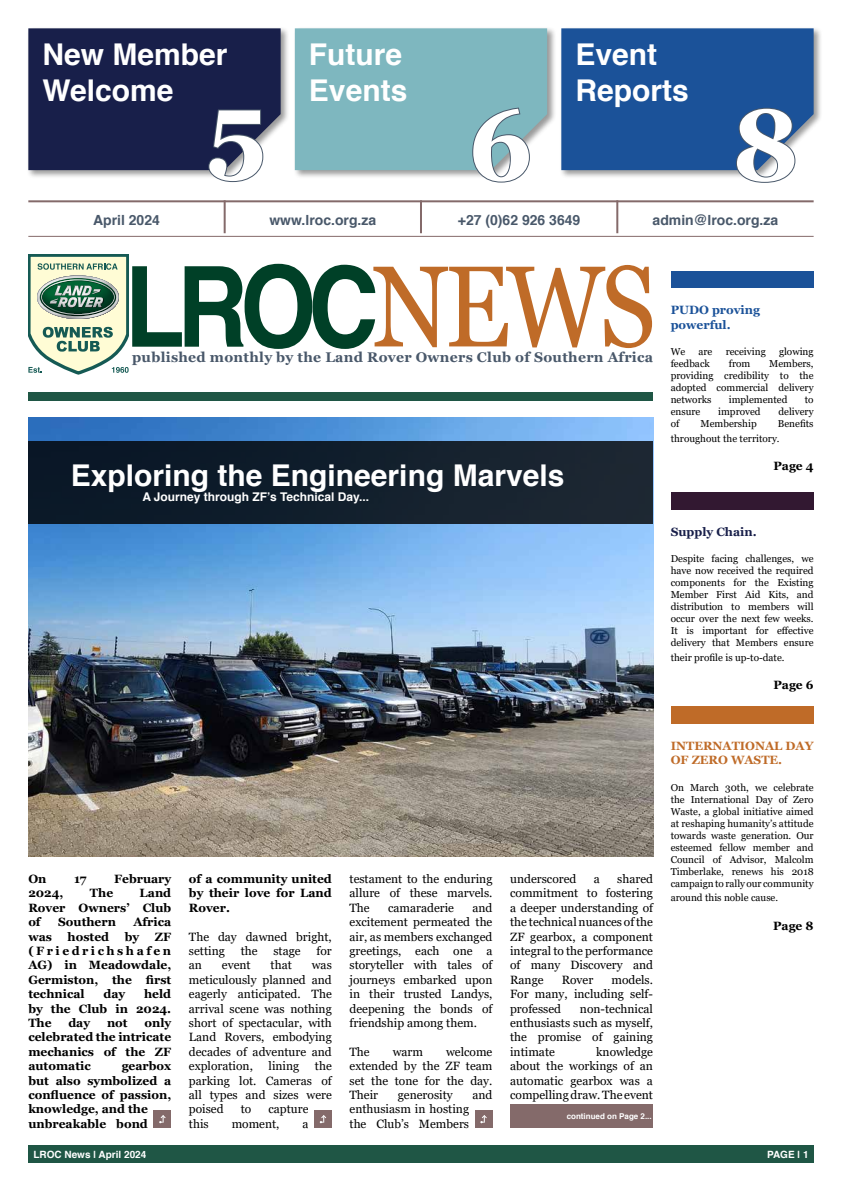
<style>
.page{position:relative;width:842px;height:1191px;background:#fff}
.page>*{position:absolute;margin:0;border:0;box-sizing:border-box;transform-origin:0 0}
.t1{font:700 111.7px "Helvetica";color:#004027;scale:.88 1}
.t2{font:700 100px "Georgia";color:#fff}
.t3{font:700 30px/36px "Helvetica";color:#fff}
.t4{font:700 14px "Helvetica";color:#49586a}
.t5{font:700 14px "Georgia";letter-spacing:.02em;color:#49586a}
.t6{font:12px/14.4px "Georgia";color:#000;text-align:justify}
.t7{font:700 12px/14.4px "Georgia";color:#000;text-align:justify}
.t8{font:700 12px "Helvetica";color:#fff}
.t9{font:700 12px/14.4px "Georgia";color:#bf6b28}
.t10{font:700 12px/14.4px "Georgia";color:#1b5299}
.t11{font:700 12px "Georgia";color:#181f4a}
.t12{font:10px/12px "Georgia";color:#000;text-align:justify}
.t13{font:700 10px "Helvetica";color:#fff}
.t14{font:700 8px "Helvetica";color:#fff}
.s1{font-family:"Georgia";font-weight:400;font-size:115px;color:#bf6b28}
</style>
<div class="page">
<div style="left:293px;top:26px;width:263px;height:153px;background:#000;opacity:.4"></div>
<hr style="left:28px;top:200px;width:786px;height:2px;background:#846a6a">
<hr style="left:224px;top:200px;width:2px;height:33px;background:#846a6a">
<hr style="left:420px;top:200px;width:2px;height:33px;background:#846a6a">
<hr style="left:616px;top:200px;width:2px;height:33px;background:#846a6a">
<hr style="left:28px;top:236px;width:786px;height:1px;background:#846a6a">
<div style="left:28px;top:392px;width:625px;height:9px;background:#1f5645"></div>
<svg style="left:28px;top:254px;width:100px;height:121px;background:#afc3ab"></svg>
<svg style="left:295px;top:28px;width:252px;height:155px;background:#88bac1"></svg>
<div style="left:559px;top:26px;width:264px;height:153px;background:#000;opacity:.4"></div>
<svg style="left:561px;top:28px;width:253px;height:155px;background:#3464a1"></svg>
<div style="left:671px;top:271px;width:143px;height:16px;background:#1b5299"></div>
<div style="left:28px;top:1145px;width:786px;height:17px;background:#1f5645"></div>
<div style="left:510px;top:1104px;width:143px;height:23px;background:#846a6a"></div>
<div style="left:154px;top:1110px;width:17px;height:17px;background:#846a6a"></div>
<svg style="left:159px;top:1115px;width:7px;height:8px"></svg>
<div style="left:314px;top:1110px;width:18px;height:17px;background:#846a6a"></div>
<svg style="left:320px;top:1115px;width:7px;height:8px"></svg>
<div style="left:475px;top:1110px;width:17px;height:17px;background:#846a6a"></div>
<svg style="left:480px;top:1115px;width:7px;height:8px"></svg>
<div style="left:671px;top:492px;width:143px;height:17px;background:#321831"></div>
<div style="left:671px;top:706px;width:143px;height:17px;background:#bf6b28"></div>
<img style="left:28px;top:417px;width:625px;height:439px">
<div style="left:28px;top:441px;width:625px;height:82px;background:#111f2c"></div>
<div style="left:26px;top:26px;width:264px;height:153px;background:#000;opacity:.4"></div>
<svg style="left:28px;top:28px;width:253px;height:155px;background:#31385d"></svg>
<h3 class="t3" style="left:42px;top:37px;width:187px">New Member<br>Welcome</h3>
<h2 class="t2" style="left:207px;top:64px;width:61px">5</h2>
<h3 class="t3" style="left:309px;top:37px;width:100px">Future<br>Events</h3>
<h2 class="t2" style="left:468px;top:81px;width:66px">6</h2>
<h3 class="t3" style="left:575px;top:37px;width:115px">Event<br>Reports</h3>
<h2 class="t2" style="left:732px;top:81px;width:69px">8</h2>
<p class="t4" style="left:93px;top:208px;width:68px">April 2024</p>
<p class="t4" style="left:269px;top:208px;width:108px">www.lroc.org.za</p>
<p class="t4" style="left:458px;top:208px;width:124px">+27 (0)62 926 3649</p>
<p class="t4" style="left:653px;top:208px;width:127px">admin@lroc.org.za</p>
<h1 class="t1" style="left:125px;top:217px;width:605px">LROC<span class="s1">NEWS</span></h1>
<p class="t5" style="left:132px;top:348px;width:523px">published monthly by the Land Rover Owners Club of Southern Africa</p>
<p class="t10" style="left:671px;top:303px;width:91px">PUDO proving powerful.</p>
<p class="t12" style="left:671px;top:346px;width:16px">We</p>
<p class="t12" style="left:698px;top:346px;width:15px">are</p>
<p class="t12" style="left:726px;top:346px;width:42px">receiving</p>
<p class="t12" style="left:779px;top:346px;width:36px">glowing</p>
<p class="t12" style="left:671px;top:358px;width:41px">feedback</p>
<p class="t12" style="left:729px;top:358px;width:23px">from</p>
<p class="t12" style="left:671px;top:358px;width:144px;text-indent:98px">Members, providing credibility to the adopted commercial delivery networks</p>
<p class="t12" style="left:729px;top:394px;width:60px">implemented</p>
<p class="t12" style="left:805px;top:394px;width:10px">to</p>
<h3 class="t3" style="left:71px;top:457px;width:495px">Exploring the Engineering Marvels</h3>
<p class="t8" style="left:142px;top:487px;width:228px">A Journey through ZF’s Technical Day...</p>
<p class="t12" style="left:671px;top:406px;width:31px">ensure</p>
<p class="t12" style="left:718px;top:406px;width:44px">improved</p>
<p class="t12" style="left:778px;top:406px;width:37px">delivery</p>
<p class="t12" style="left:671px;top:418px;width:10px">of</p>
<p class="t12" style="left:700px;top:418px;width:58px">Membership</p>
<p class="t12" style="left:671px;top:417px;width:144px;line-height:14.4px;text-indent:107px">Benefits throughout the territory.</p>
<p class="t7" style="left:773px;top:459px;width:42px">Page 4</p>
<p class="t11" style="left:671px;top:524px;width:87px">Supply Chain.</p>
<p class="t12" style="left:671px;top:553px;width:144px">Despite facing challenges, we have now received the required components for the Existing Member First Aid Kits, and distribution to members will occur over the next few weeks.<br>It is important for effective delivery that Members ensure</p>
<p class="t12" style="left:671px;top:651px;width:115px">their profile is up-to-date.</p>
<p class="t7" style="left:773px;top:678px;width:42px">Page 6</p>
<p class="t9" style="left:671px;top:738px;width:144px">INTERNATIONAL DAY<br>OF ZERO WASTE.</p>
<p class="t12" style="left:671px;top:781px;width:144px">On March 30th, we celebrate the International Day of Zero Waste, a global initiative aimed at reshaping humanity’s attitude towards waste generation. Our esteemed fellow member and Council of Advisor, Malcolm Timberlake, renews his 2018 campaign to rally our community</p>
<p class="t12" style="left:671px;top:892px;width:109px">around this noble cause.</p>
<p class="t7" style="left:773px;top:918px;width:42px">Page 8</p>
<p class="t7" style="left:28px;top:871px;width:20px">On</p>
<p class="t7" style="left:74px;top:871px;width:14px">17</p>
<p class="t7" style="left:114px;top:871px;width:59px">February</p>
<p class="t7" style="left:28px;top:886px;width:37px">2024,</p>
<p class="t7" style="left:90px;top:886px;width:25px">The</p>
<p class="t7" style="left:189px;top:871px;width:144px">of a community united by their love for Land Rover.</p>
<p class="t6" style="left:189px;top:929px;width:144px">The day dawned bright, setting</p>
<p class="t6" style="left:349px;top:872px;width:144px">testament to the enduring allure of these marvels.<br>The</p>
<p class="t6" style="left:510px;top:872px;width:144px;text-indent:107px">shared commitment to fostering a deeper understanding of the technical nuances of the ZF gearbox, a component integral to the performance of many Discovery and Range</p>
<p class="t6" style="left:510px;top:872px;width:68px">underscored</p>
<p class="t6" style="left:594px;top:872px;width:8px">a</p>
<p class="t7" style="left:28px;top:886px;width:144px;text-indent:111px">Land Rover Owners’ Club of</p>
<p class="t6" style="left:349px;top:900px;width:144px;text-indent:123px">and excitement permeated the air, as members exchanged greetings, each one a storyteller with tales of journeys embarked upon in their trusted Landys, deepening the bonds of friendship among them.</p>
<p class="t6" style="left:349px;top:1044px;width:22px">The</p>
<p class="t6" style="left:393px;top:1044px;width:32px">warm</p>
<p class="t6" style="left:388px;top:900px;width:67px">camaraderie</p>
<p class="t7" style="left:58px;top:915px;width:59px">Southern</p>
<p class="t7" style="left:133px;top:915px;width:39px">Africa</p>
<p class="t7" style="left:28px;top:929px;width:25px">was</p>
<p class="t7" style="left:68px;top:929px;width:43px">hosted</p>
<p class="t7" style="left:125px;top:929px;width:16px">by</p>
<p class="t7" style="left:28px;top:929px;width:144px;text-indent:127px">ZF (Friedrichshafen AG) in Meadowdale, Germiston, the first technical</p>
<p class="t6" style="left:241px;top:944px;width:18px">the</p>
<p class="t6" style="left:273px;top:944px;width:29px">stage</p>
<p class="t6" style="left:317px;top:944px;width:17px">for</p>
<p class="t6" style="left:189px;top:958px;width:15px">an</p>
<p class="t6" style="left:222px;top:958px;width:30px">event</p>
<p class="t6" style="left:271px;top:958px;width:23px">that</p>
<p class="t6" style="left:189px;top:958px;width:144px;text-indent:123px">was meticulously planned and eagerly anticipated. The arrival scene was nothing short of spectacular, with Land Rovers, embodying decades of adventure and exploration,</p>
<p class="t6" style="left:510px;top:972px;width:144px;text-indent:101px">models.<br>For many, including self&shy;professed</p>
<p class="t6" style="left:562px;top:972px;width:33px">Rover</p>
<p class="t7" style="left:28px;top:987px;width:144px;text-indent:116px">held by the Club in 2024.<br>The</p>
<p class="t7" style="left:103px;top:987px;width:23px">day</p>
<p class="t6" style="left:510px;top:1001px;width:144px;text-indent:70px">non-technical enthusiasts such as myself, the promise of gaining intimate</p>
<p class="t7" style="left:28px;top:1015px;width:144px;text-indent:116px">only celebrated the intricate mechanics of the ZF automatic</p>
<p class="t7" style="left:68px;top:1015px;width:23px">day</p>
<p class="t7" style="left:107px;top:1015px;width:22px">not</p>
<p class="t6" style="left:349px;top:1044px;width:144px;text-indent:97px">welcome extended by the ZF team set the tone for the day.<br>Their</p>
<p class="t6" style="left:510px;top:1044px;width:144px;text-indent:86px">knowledge about the workings of an automatic gearbox was a compelling draw. The event</p>
<p class="t14" style="left:567px;top:1109px;width:86px">continued on Page 2...</p>
<p class="t7" style="left:28px;top:1059px;width:144px;text-align:left;text-indent:93px">gearbox but also symbolized a confluence of passion, knowledge, and the unbreakable bond</p>
<p class="t13" style="left:33px;top:1146px;width:115px">LROC News | April 2024</p>
<p class="t13" style="left:767px;top:1146px;width:43px">PAGE | 1</p>
<p class="t6" style="left:189px;top:1059px;width:144px;text-indent:126px">the parking lot. Cameras of all types and sizes were poised</p>
<p class="t6" style="left:269px;top:1059px;width:32px">lining</p>
<p class="t6" style="left:398px;top:1088px;width:56px">generosity</p>
<p class="t6" style="left:472px;top:1088px;width:22px">and</p>
<p class="t6" style="left:349px;top:1102px;width:121px">enthusiasm in hosting the Club’s Members</p>
<p class="t6" style="left:241px;top:1102px;width:12px">to</p>
<p class="t6" style="left:268px;top:1102px;width:42px">capture</p>
<p class="t6" style="left:189px;top:1116px;width:21px">this</p>
<p class="t6" style="left:232px;top:1116px;width:49px">moment,</p>
<p class="t6" style="left:302px;top:1116px;width:8px">a</p>
</div>
